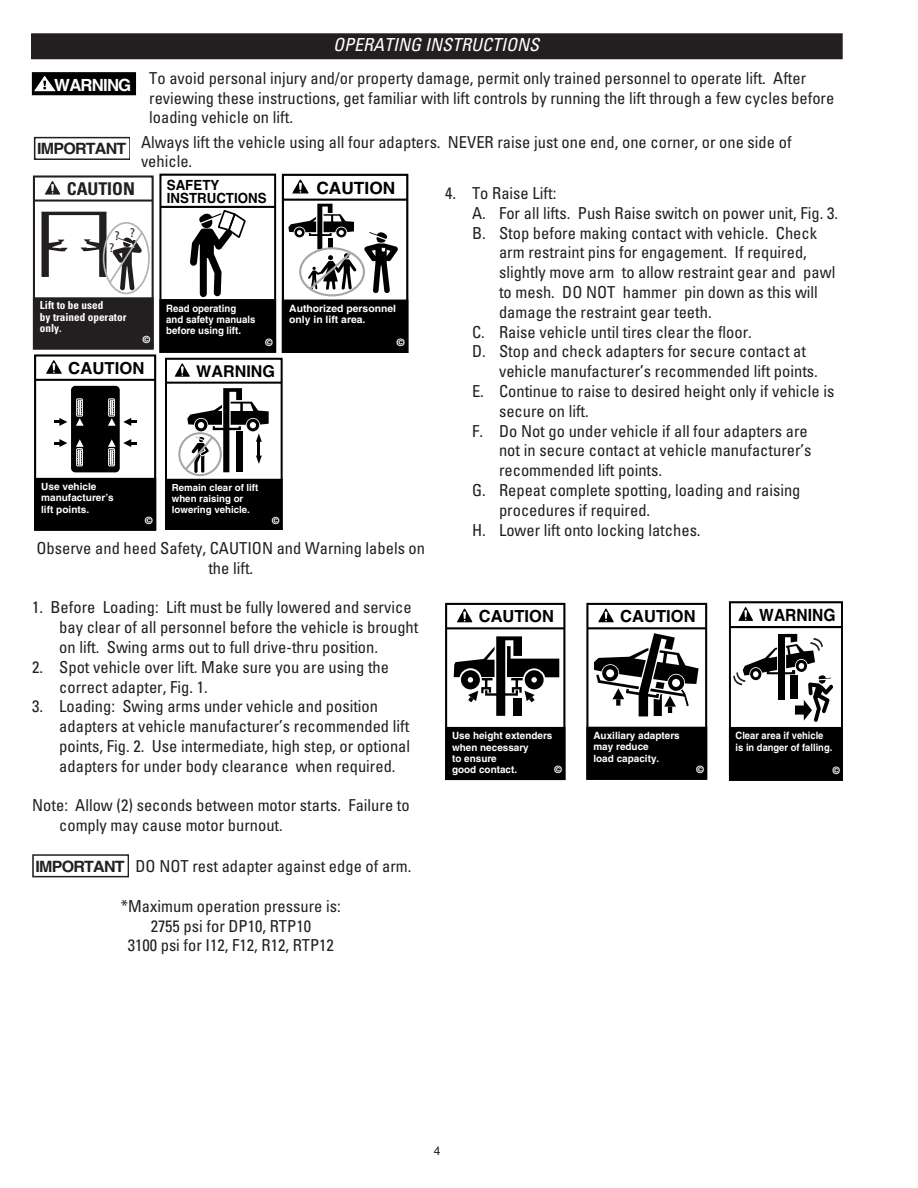
<style>
.page{position:relative;width:918px;height:1188px;background:#fff}
.page>*{position:absolute;margin:0;border:0;box-sizing:border-box;transform-origin:0 0}
.Subhead_1{font:italic condensed 18px "Univers";color:#fff}
.t1{font:700 condensed 17.55px "Univers";color:#231f20}
.t2{font:700 16.95px "Helvetica";color:#000}
.t3{font:700 16.95px "Helvetica";color:#000;scale:.92 1}
.t4{font:700 16.8px "Helvetica";letter-spacing:-.05em;color:#fff}
.t5{font:700 16.65px "Helvetica";color:#000}
.Subhead_2{font:condensed 16.5px/19.8px "Univers";color:#231f20}
.t6{font:700 16.35px "Helvetica";color:#000}
.t7{font:700 15.6px "Helvetica";letter-spacing:-.05em;color:#231f20}
.t8{font:700 14.1px/13.2px "Helvetica";color:#000;scale:.95 1}
.t9{font:700 condensed 12.75px "Helvetica";color:#231f20}
.t10{font:12px "Helvetica";color:#231f20}
.t11{font:700 condensed 11.1px/11.1px "Univers";color:#fff}
.t12{font:700 10.2px/11.4px "Helvetica";color:#fff;scale:.95 1}
.t13{font:700 10.2px/11.4px "Helvetica";color:#fff;scale:.92 1}
.t14{font:700 10.2px/11.4px "Helvetica";color:#fff}
.t15{font:700 10.05px/11.2px "Helvetica";color:#fff}
.t16{font:700 9.9px/11.2px "Helvetica";color:#fff}
.t17{font:700 9.75px/10.9px "Helvetica";color:#fff}
</style>
<div class="page">
<div style="left:282px;top:174px;width:126px;height:179px;border:2px solid #000"></div>
<div style="left:283px;top:301px;width:124px;height:51px;background:#000"></div>
<div style="left:282px;top:300px;width:126px;height:53px;border:2px solid #000"></div>
<hr style="left:283px;top:199px;width:124px;height:2px;background:#000">
<svg style="left:292px;top:179px;width:17px;height:15px"></svg>
<svg style="left:288px;top:204px;width:110px;height:93px"></svg>
<div style="left:159px;top:174px;width:117px;height:179px;border:2px solid #000"></div>
<div style="left:160px;top:300px;width:115px;height:52px;background:#000"></div>
<div style="left:159px;top:299px;width:117px;height:54px;border:2px solid #000"></div>
<svg style="left:190px;top:210px;width:56px;height:87px"></svg>
<hr style="left:160px;top:206px;width:115px;height:2px;background:#000">
<div style="left:33px;top:175px;width:121px;height:174px;border:2px solid #231f20"></div>
<div style="left:34px;top:298px;width:119px;height:50px;background:#231f20"></div>
<div style="left:33px;top:297px;width:121px;height:52px;border:2px solid #231f20"></div>
<hr style="left:34px;top:200px;width:119px;height:2px;background:#231f20">
<svg style="left:45px;top:181px;width:15px;height:14px"></svg>
<div style="left:103px;top:222px;width:47px;height:72px;border:2px solid #b2b3b7;border-radius:50%"></div>
<svg style="left:42px;top:212px;width:102px;height:78px"></svg>
<div style="left:445px;top:603px;width:120px;height:177px;border:2px solid #000"></div>
<div style="left:446px;top:728px;width:118px;height:51px;background:#000"></div>
<div style="left:445px;top:727px;width:120px;height:53px;border:2px solid #000"></div>
<hr style="left:446px;top:627px;width:118px;height:2px;background:#000">
<svg style="left:457px;top:608px;width:16px;height:14px"></svg>
<svg style="left:454px;top:636px;width:105px;height:80px"></svg>
<div style="left:34px;top:354px;width:122px;height:177px;border:2px solid #000"></div>
<div style="left:35px;top:479px;width:120px;height:51px;background:#000"></div>
<div style="left:34px;top:478px;width:122px;height:53px;border:2px solid #000"></div>
<hr style="left:35px;top:379px;width:120px;height:2px;background:#000">
<svg style="left:46px;top:360px;width:16px;height:14px"></svg>
<div style="left:71px;top:386px;width:49px;height:86px;background:#000;border-radius:4px"></div>
<svg style="left:123px;top:418px;width:13px;height:8px"></svg>
<svg style="left:123px;top:439px;width:13px;height:8px"></svg>
<svg style="left:76px;top:398px;width:40px;height:69px"></svg>
<svg style="left:54px;top:418px;width:13px;height:8px"></svg>
<svg style="left:54px;top:439px;width:13px;height:8px"></svg>
<div style="left:586px;top:603px;width:121px;height:177px;border:2px solid #000"></div>
<div style="left:587px;top:728px;width:119px;height:51px;background:#000"></div>
<div style="left:586px;top:727px;width:121px;height:53px;border:2px solid #000"></div>
<hr style="left:587px;top:627px;width:119px;height:2px;background:#000">
<svg style="left:598px;top:608px;width:16px;height:14px"></svg>
<svg style="left:594px;top:633px;width:105px;height:84px"></svg>
<div style="left:672px;top:679px;width:8px;height:8px;background:#fff;border-radius:50%"></div>
<div style="left:165px;top:358px;width:118px;height:172px;border:2px solid #000"></div>
<div style="left:166px;top:480px;width:116px;height:50px;background:#000"></div>
<div style="left:165px;top:479px;width:118px;height:51px;border:2px solid #000"></div>
<hr style="left:166px;top:382px;width:116px;height:2px;background:#000">
<svg style="left:178px;top:388px;width:91px;height:89px"></svg>
<svg style="left:175px;top:363px;width:15px;height:14px"></svg>
<svg style="left:32px;top:854px;width:96px;height:23px"></svg>
<svg style="left:34px;top:137px;width:96px;height:23px"></svg>
<div style="left:33px;top:73px;width:102px;height:22px;background:#000"></div>
<div style="left:32px;top:72px;width:104px;height:23px;border:2px solid #000"></div>
<svg style="left:33px;top:74px;width:24px;height:19px"></svg>
<div style="left:729px;top:601px;width:114px;height:179px;border:2px solid #000"></div>
<div style="left:730px;top:728px;width:112px;height:52px;background:#000"></div>
<div style="left:729px;top:727px;width:114px;height:53px;border:2px solid #000"></div>
<hr style="left:730px;top:626px;width:112px;height:2px;background:#000">
<svg style="left:738px;top:607px;width:15px;height:14px"></svg>
<svg style="left:733px;top:634px;width:100px;height:88px"></svg>
<div style="left:32px;top:34px;width:810px;height:25px;background:#231f20"></div>
<p class="t4" style="left:54px;top:75px;width:79px">WARNING</p>
<p class="t7" style="left:37px;top:139px;width:91px">IMPORTANT</p>
<p class="Subhead_1" style="left:333px;top:33px;width:208px">OPERATING INSTRUCTIONS</p>
<p class="Subhead_2" style="left:149px;top:68px;width:687px">To avoid personal injury and/or property damage, permit only trained personnel to operate lift. After reviewing these instructions, get familiar with lift controls by running the lift through a few cycles before loading vehicle on lift.</p>
<p class="Subhead_2" style="left:141px;top:132px;width:652px">Always lift the vehicle using all four adapters. NEVER raise just one end, one corner, or one side of vehicle.</p>
<p class="t1" style="left:67px;top:178px;width:70px">CAUTION</p>
<p class="t9" style="left:115px;top:226px;width:22px">? ?</p>
<p class="t9" style="left:109px;top:240px;width:7px">?</p>
<p class="t8" style="left:167px;top:178px;width:107px">SAFETY<br>INSTRUCTIONS</p>
<p class="t2" style="left:316px;top:177px;width:80px">CAUTION</p>
<p class="t11" style="left:40px;top:300px;width:88px">Lift to be used<br>by trained operator only.</p>
<p class="t16" style="left:143px;top:333px;width:9px">©</p>
<p class="t12" style="left:166px;top:302px;width:95px">Read operating and safety manuals before using lift.</p>
<p class="t12" style="left:266px;top:336px;width:9px">©</p>
<p class="t14" style="left:289px;top:303px;width:108px">Authorized personnel only in lift area.</p>
<p class="t14" style="left:397px;top:337px;width:9px">©</p>
<p class="t5" style="left:68px;top:358px;width:78px">CAUTION</p>
<p class="t6" style="left:196px;top:361px;width:80px">WARNING</p>
<p class="t16" style="left:41px;top:481px;width:74px">Use vehicle manufacturer’s lift points.</p>
<p class="t17" style="left:172px;top:482px;width:88px">Remain clear of lift when raising or lowering vehicle.</p>
<p class="t15" style="left:145px;top:514px;width:9px">©</p>
<p class="t17" style="left:272px;top:515px;width:9px">©</p>
<p class="Subhead_2" style="left:37px;top:538px;width:390px;text-align:center">Observe and heed Safety, CAUTION and Warning labels on the lift.</p>
<p class="Subhead_2" style="left:59px;top:597px;width:361px;text-indent:-27px">1. Before Loading: Lift must be fully lowered and service bay clear of all personnel before the vehicle is brought on lift. Swing arms out to full drive-thru position.</p>
<p class="Subhead_2" style="left:59px;top:657px;width:331px;text-indent:-27px">2. Spot vehicle over lift. Make sure you are using the correct adapter, Fig. 1.</p>
<p class="Subhead_2" style="left:59px;top:696px;width:352px;text-indent:-27px">3. Loading: Swing arms under vehicle and position adapters at vehicle manufacturer’s recommended lift points, Fig. 2. Use intermediate, high step, or optional adapters for under body clearance when required.</p>
<p class="Subhead_2" style="left:59px;top:795px;width:352px;text-indent:-27px">Note: Allow (2) seconds between motor starts. Failure to comply may cause motor burnout.</p>
<p class="t7" style="left:36px;top:857px;width:91px">IMPORTANT</p>
<p class="Subhead_2" style="left:136px;top:856px;width:277px">DO NOT rest adapter against edge of arm.</p>
<p class="Subhead_2" style="left:121px;top:896px;width:221px">*Maximum operation pressure is:</p>
<p class="Subhead_2" style="left:151px;top:916px;width:162px">2755 psi for DP10, RTP10</p>
<p class="Subhead_2" style="left:128px;top:935px;width:208px">3100 psi for I12, F12, R12, RTP12</p>
<p class="Subhead_2" style="left:445px;top:183px;width:113px">4. To Raise Lift:</p>
<p class="Subhead_2" style="left:472px;top:203px;width:368px">A. For all lifts. Push Raise switch on power unit, Fig. 3.</p>
<p class="Subhead_2" style="left:499px;top:223px;width:338px;text-indent:-27px">B. Stop before making contact with vehicle. Check arm restraint pins for engagement. If required, slightly move arm to allow restraint gear and pawl to mesh. DO NOT hammer pin down as this will damage the restraint gear teeth.</p>
<p class="Subhead_2" style="left:472px;top:322px;width:281px">C. Raise vehicle until tires clear the floor.</p>
<p class="Subhead_2" style="left:499px;top:341px;width:320px;text-indent:-27px">D. Stop and check adapters for secure contact at vehicle manufacturer’s recommended lift points.</p>
<p class="Subhead_2" style="left:499px;top:381px;width:337px;text-indent:-27px">E. Continue to raise to desired height only if vehicle is secure on lift.</p>
<p class="Subhead_2" style="left:499px;top:421px;width:314px;text-indent:-27px">F. Do Not go under vehicle if all four adapters are not in secure contact at vehicle manufacturer’s recommended lift points.</p>
<p class="Subhead_2" style="left:499px;top:480px;width:303px;text-indent:-27px">G. Repeat complete spotting, loading and raising procedures if required.</p>
<p class="Subhead_2" style="left:472px;top:520px;width:230px">H. Lower lift onto locking latches.</p>
<p class="t5" style="left:479px;top:606px;width:77px">CAUTION</p>
<p class="t5" style="left:620px;top:606px;width:77px">CAUTION</p>
<p class="t3" style="left:759px;top:605px;width:84px">WARNING</p>
<p class="t15" style="left:452px;top:730px;width:102px">Use height extenders when necessary<br>to ensure<br>good contact.</p>
<p class="t15" style="left:555px;top:764px;width:9px">©</p>
<p class="t15" style="left:593px;top:730px;width:88px">Auxiliary adapters may reduce<br>load capacity.</p>
<p class="t15" style="left:696px;top:764px;width:9px">©</p>
<p class="t13" style="left:736px;top:730px;width:107px">Clear area if vehicle is in danger of falling.</p>
<p class="t13" style="left:833px;top:764px;width:9px">©</p>
<p class="t10" style="left:434px;top:1144px;width:8px">4</p>
</div>
